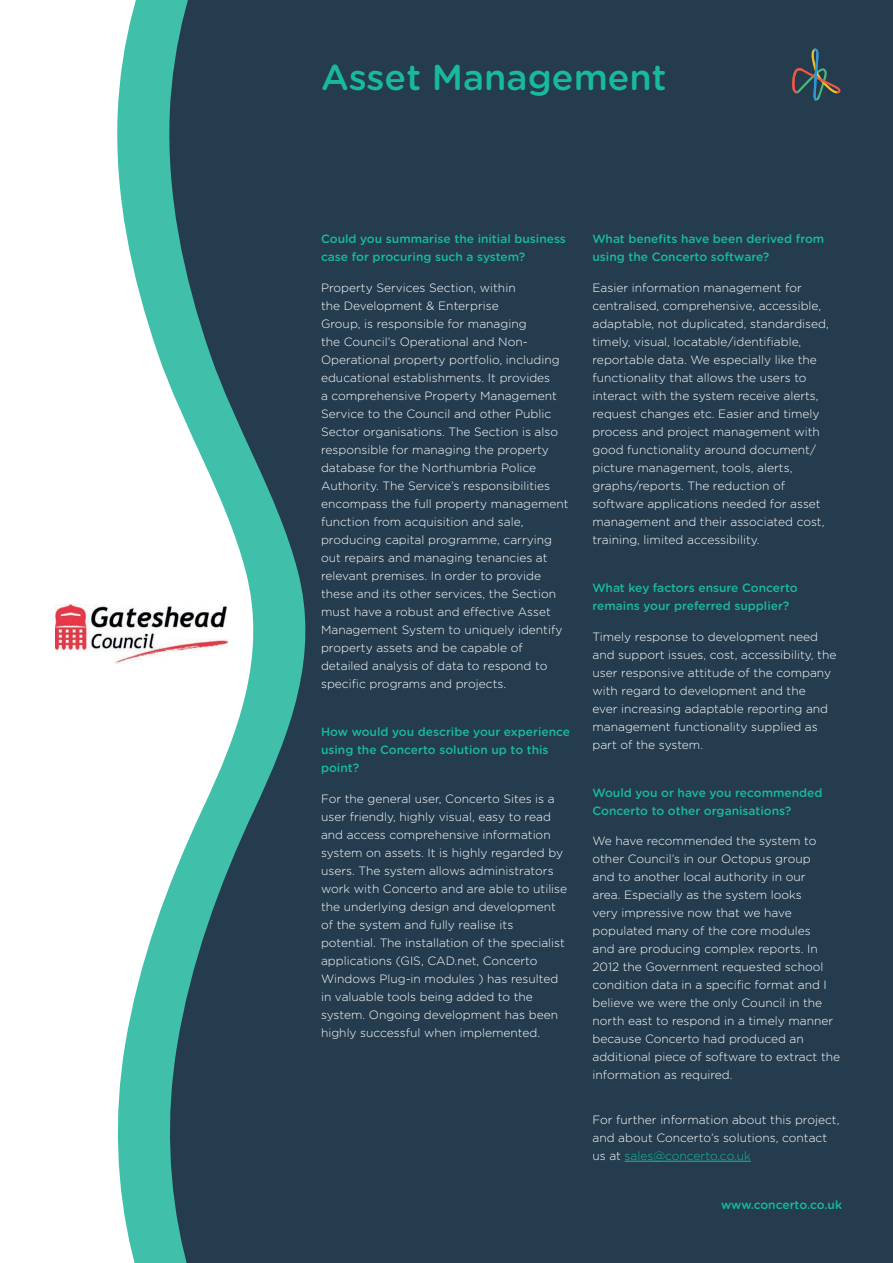
<style>
.page{position:relative;width:893px;height:1263px;background:#fff}
.page>*{position:absolute;margin:0;border:0;box-sizing:border-box;transform-origin:0 0}
.t1{font:500 36px "Gotham Rounded";color:#18ba9b}
.t2{font:300 12px/18px "Gotham Rounded";color:#fff}
.t3{font:500 12px/18px "Gotham Rounded";color:#18ba9b}
.s1{color:#18ba9b}
</style>
<div class="page">
<div style="left:372px;top:0;width:521px;height:1263px;background:#243c4e"></div>
<svg style="left:117px;top:0;width:37px;height:1263px"></svg>
<svg style="left:154px;top:0;width:218px;height:1263px;background:#406771"></svg>
<svg style="left:792px;top:49px;width:49px;height:52px"></svg>
<img style="left:55px;top:604px;width:173px;height:60px">
<hr style="left:625px;top:1161px;width:126px;height:1px;background:#18ba9b">
<h1 class="t1" style="left:321px;top:52px;width:347px">Asset Management</h1>
<p class="t3" style="left:321px;top:230px;width:246px">Could you summarise the initial business case for procuring such a system?</p>
<p class="t2" style="left:321px;top:278px;width:249px">Property Services Section, within<br>the Development &amp; Enterprise<br>Group, is responsible for managing<br>the Council’s Operational and Non-Operational property portfolio, including educational establishments. It provides<br>a comprehensive Property Management Service to the Council and other Public Sector organisations. The Section is also responsible for managing the property database for the Northumbria Police Authority. The Service’s responsibilities encompass the full property management function from acquisition and sale, producing capital programme, carrying out repairs and managing tenancies at relevant premises. In order to provide these and its other services, the Section must have a robust and effective Asset Management System to uniquely identify property assets and be capable of detailed analysis of data to respond to specific programs and projects.</p>
<p class="t3" style="left:321px;top:722px;width:251px">How would you describe your experience using the Concerto solution up to this point?</p>
<p class="t2" style="left:321px;top:789px;width:248px">For the general user, Concerto Sites is a user friendly, highly visual, easy to read and access comprehensive information system on assets. It is highly regarded by users. The system allows administrators work with Concerto and are able to utilise the underlying design and development of the system and fully realise its potential. The installation of the specialist applications (GIS, CAD.net, Concerto Windows Plug-in modules ) has resulted in valuable tools being added to the system. Ongoing development has been highly successful when implemented.</p>
<p class="t3" style="left:592px;top:230px;width:233px">What benefits have been derived from using the Concerto software?</p>
<p class="t2" style="left:592px;top:278px;width:238px">Easier information management for centralised, comprehensive, accessible, adaptable, not duplicated, standardised, timely, visual, locatable/identifiable, reportable data. We especially like the functionality that allows the users to interact with the system receive alerts, request changes etc. Easier and timely process and project management with good functionality around document/ picture management, tools, alerts, graphs/reports. The reduction of software applications needed for asset management and their associated cost, training, limited accessibility.</p>
<p class="t3" style="left:592px;top:578px;width:207px">What key factors ensure Concerto remains your preferred supplier?</p>
<p class="t2" style="left:592px;top:627px;width:245px">Timely response to development need and support issues, cost, accessibility, the user responsive attitude of the company with regard to development and the<br>ever increasing adaptable reporting and management functionality supplied as part of the system.</p>
<p class="t3" style="left:592px;top:783px;width:232px">Would you or have you recommended<br>Concerto to other organisations?</p>
<p class="t2" style="left:592px;top:831px;width:249px">We have recommended the system to other Council’s in our Octopus group<br>and to another local authority in our<br>area. Especially as the system looks<br>very impressive now that we have populated many of the core modules<br>and are producing complex reports. In 2012 the Government requested school condition data in a specific format and I believe we were the only Council in the north east to respond in a timely manner because Concerto had produced an additional piece of software to extract the information as required.</p>
<p class="t2" style="left:592px;top:1110px;width:249px">For further information about this project, and about Concerto’s solutions, contact us at <span class="s1">sales@concerto.co.uk</span></p>
<p class="t3" style="left:721px;top:1195px;width:122px">www.concerto.co.uk</p>
</div>
